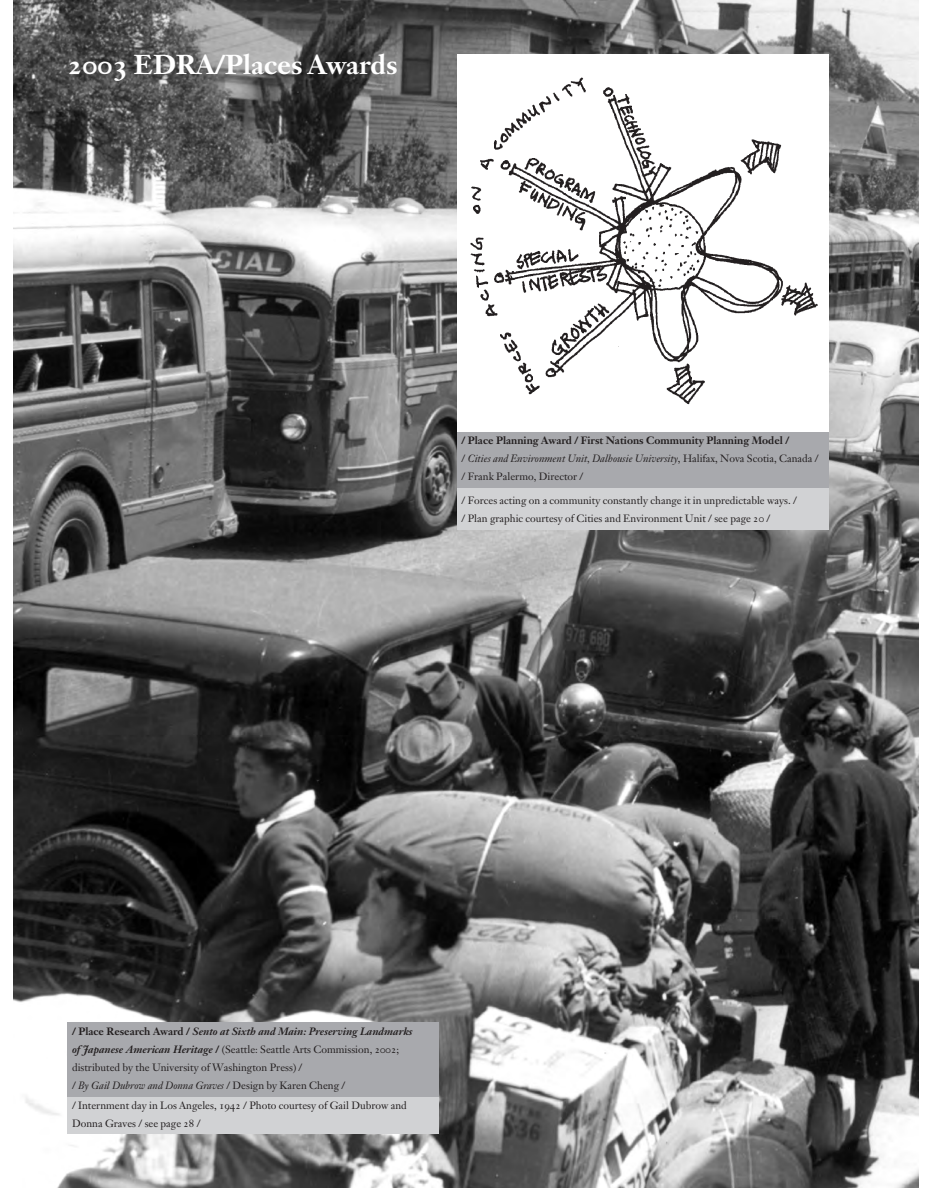
<style>
.page{position:relative;width:932px;height:1188px;background:#fff}
.page>*{position:absolute;margin:0;border:0;box-sizing:border-box;transform-origin:0 0}
.t1{font:27px "Janson Text Bold Os F";color:#fff}
.t2{font:10.5px/18px "Janson Places";color:#231f20}
.t3{font:10.5px "Janson Text Italic Os F";color:#231f20}
.t4{font:italic 700 10.5px "Janson Text";color:#231f20}
.t5{font:700 10.5px "Janson Text";color:#231f20}
.s1{font-family:"Janson Places"}
.s2{font-style:normal}
.s3{font-family:"Janson Text";font-weight:700;font-style:italic}
.s4{font-family:"Janson Text";font-weight:700}
</style>
<div class="page">
<img style="left:14px;top:0;width:904px;height:1188px">
<div style="left:457px;top:54px;width:371px;height:378px;background:#fff"></div>
<img style="left:470px;top:77px;width:348px;height:328px">
<div style="left:457px;top:432px;width:371px;height:57px;background:#a8a9ad"></div>
<div style="left:457px;top:489px;width:371px;height:41px;background:#d1d2d4"></div>
<div style="left:68px;top:1096px;width:371px;height:38px;background:#d1d2d4"></div>
<div style="left:68px;top:1022px;width:371px;height:74px;background:#a8a9ad"></div>
<h1 class="t1" style="left:68px;top:54px;width:331px">2003 EDRA/Places Awards</h1>
<p class="t5" style="left:461px;top:436px;width:329px">/ Place Planning Award / First Nations Community Planning Model /</p>
<p class="t3" style="left:461px;top:455px;width:359px"><span class="s1">/</span> Cities and Environment Unit, Dalhousie University<span class="s1">, Halifax, Nova Scotia, Canada /</span></p>
<p class="t2" style="left:461px;top:469px;width:123px">/ Frank Palermo, Director /</p>
<p class="t2" style="left:461px;top:493px;width:337px">/ Forces acting on a community constantly change it in unpredictable ways. / / Plan graphic courtesy of Cities and Environment Unit / see page 20 /</p>
<p class="t4" style="left:72px;top:1027px;width:342px"><span class="s2">/ Place Research Award /</span> Sento at Sixth and Main: Preserving Landmarks</p>
<p class="t2" style="left:72px;top:1041px;width:328px"><span class="s3">of Japanese American Heritage</span> <span class="s4">/</span> (Seattle: Seattle Arts Commission, 2002; distributed by the University of Washington Press) /</p>
<p class="t3" style="left:72px;top:1081px;width:275px"><span class="s1">/</span> By Gail Dubrow and Donna Graves <span class="s1">/ Design by Karen Cheng /</span></p>
<p class="t2" style="left:72px;top:1097px;width:336px">/ Internment day in Los Angeles, 1942 / Photo courtesy of Gail Dubrow and<br>Donna Graves / see page 28 /</p>
</div>
